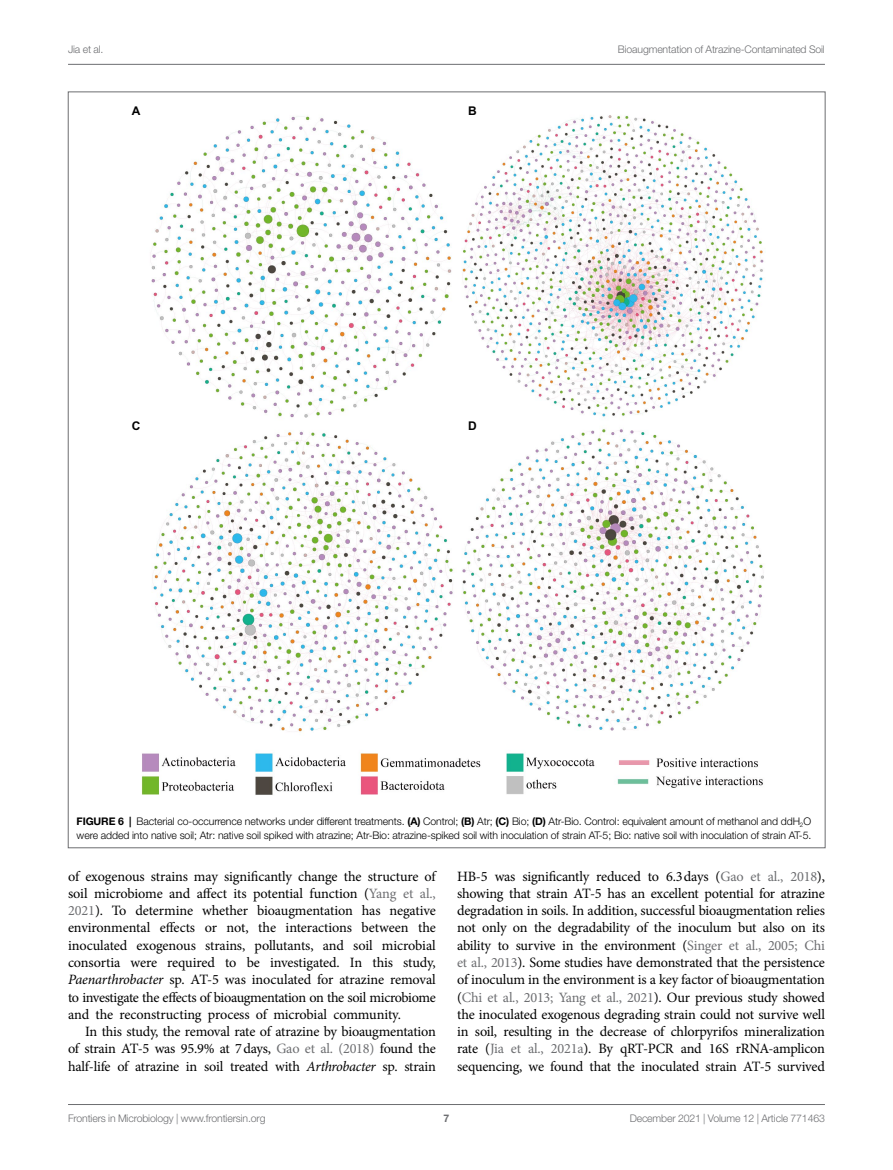
<style>
.page{position:relative;width:893px;height:1170px;background:#fff}
.page>*{position:absolute;margin:0;border:0;box-sizing:border-box;transform-origin:0 0}
.TEXT{font:14.25px/17.2px "Minion Pro";letter-spacing:-.015em;color:#000;text-align:justify}
.TEXT_FLUSH{font:14.25px/17.2px "Minion Pro";letter-spacing:-.005em;color:#000;text-align:justify}
.t1{font:700 12px "Arial";color:#000}
.FIG_LEG{font:300 10.5px/14.2px "Helvetica Neue LT Std";letter-spacing:-.01em;color:#000}
.t2{font:300 10.5px "Helvetica Neue LT Std";letter-spacing:-.015em;color:#6d6e71}
.t3{font:700 10.5px "Helvetica Neue LT Std";color:#6d6e71}
.s1{font-weight:700}
.s2{color:#6d6e71}
.s3{font-style:italic}
</style>
<div class="page">
<hr style="left:68px;top:64px;width:757px;height:1px;background:#6d6e71">
<hr style="left:68px;top:1104px;width:757px;height:1px;background:#6d6e71">
<img style="left:141px;top:115px;width:623px;height:680px">
<p class="t2" style="left:68px;top:42px;width:37px">Jia et al.</p>
<p class="t2" style="left:618px;top:42px;width:208px">Bioaugmentation of Atrazine-Contaminated Soil</p>
<p class="t1" style="left:132px;top:102px;width:10px">A</p>
<p class="t1" style="left:468px;top:102px;width:10px">B</p>
<p class="t1" style="left:132px;top:417px;width:10px">C</p>
<p class="t1" style="left:468px;top:417px;width:10px">D</p>
<p class="FIG_LEG" style="left:77px;top:814px;width:736px"><span class="s1">FIGURE 6 |</span> Bacterial co-occurrence networks under different treatments. <span class="s1">(A)</span> Control; <span class="s1">(B)</span> Atr; <span class="s1">(C)</span> Bio; <span class="s1">(D)</span> Atr-Bio. Control: equivalent amount of methanol and ddH<sub>2</sub>O were added into native soil; Atr: native soil spiked with atrazine; Atr-Bio: atrazine-spiked soil with inoculation of strain AT-5; Bio: native soil with inoculation of strain AT-5.</p>
<p class="TEXT_FLUSH" style="left:68px;top:867px;width:369px">of exogenous strains may significantly change the structure of soil microbiome and affect its potential function (<span class="s2">Yang et al., 2021</span>). To determine whether bioaugmentation has negative environmental effects or not, the interactions between the inoculated exogenous strains, pollutants, and soil microbial consortia were required to be investigated. In this study, <span class="s3">Paenarthrobacter</span> sp. AT-5 was inoculated for atrazine removal to investigate the effects of bioaugmentation on the soil microbiome and the reconstructing process of microbial community.</p>
<p class="TEXT" style="left:68px;top:1022px;width:369px;text-indent:17px">In this study, the removal rate of atrazine by bioaugmentation of strain AT-5 was 95.9% at 7days, <span class="s2">Gao et al. (2018)</span> found the half-life of atrazine in soil treated with <span class="s3">Arthrobacter</span> sp. strain</p>
<p class="TEXT" style="left:457px;top:867px;width:369px">HB-5 was significantly reduced to 6.3days (<span class="s2">Gao et al., 2018</span>), showing that strain AT-5 has an excellent potential for atrazine degradation in soils. In addition, successful bioaugmentation relies not only on the degradability of the inoculum but also on its ability to survive in the environment (<span class="s2">Singer et al., 2005; Chi et al., 2013</span>). Some studies have demonstrated that the persistence of inoculum in the environment is a key factor of bioaugmentation (<span class="s2">Chi et al., 2013; Yang et al., 2021</span>). Our previous study showed the inoculated exogenous degrading strain could not survive well in soil, resulting in the decrease of chlorpyrifos mineralization rate (<span class="s2">Jia et al., 2021a</span>). By qRT-PCR and 16S rRNA-amplicon sequencing, we found that the inoculated strain AT-5 survived</p>
<p class="t2" style="left:68px;top:1111px;width:199px">Frontiers in Microbiology | www.frontiersin.org</p>
<p class="t3" style="left:444px;top:1111px;width:7px">7</p>
<p class="t2" style="left:630px;top:1111px;width:197px">December 2021 | Volume 12 | Article 771463</p>
</div>
